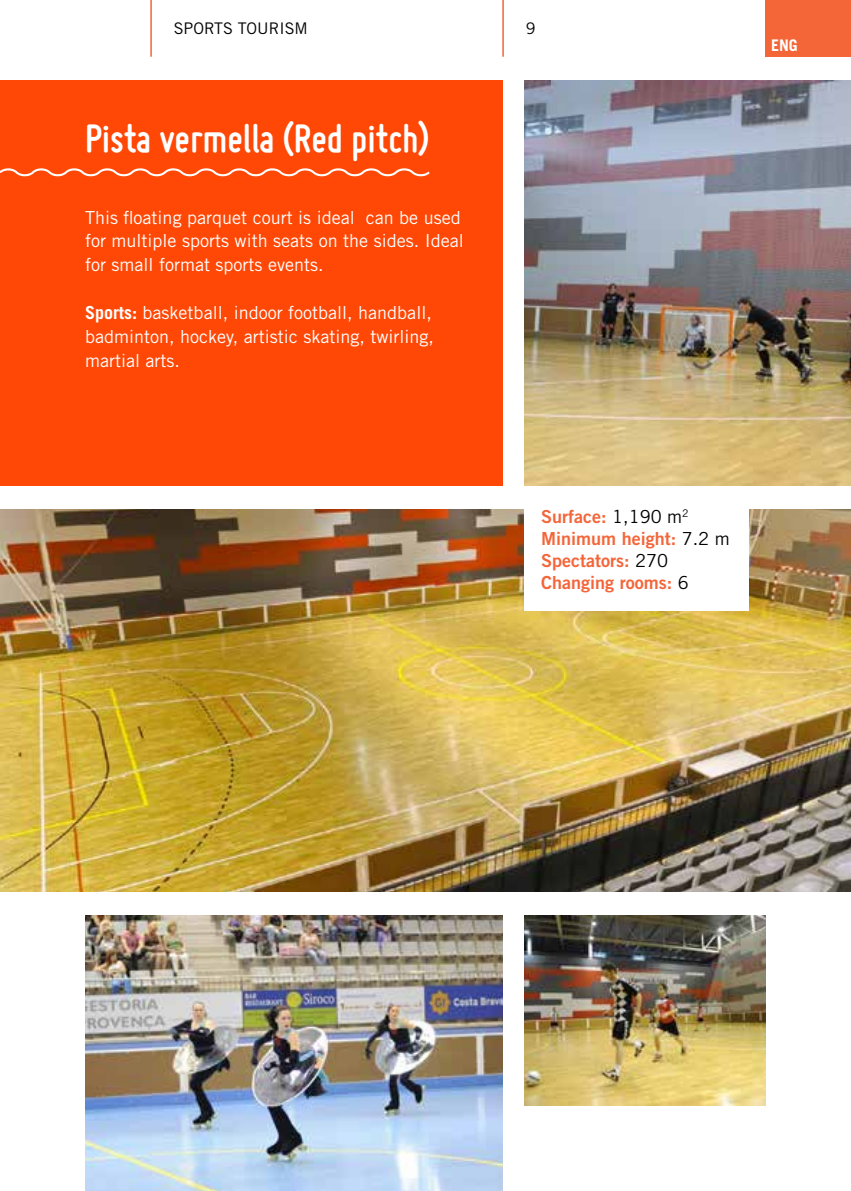
<style>
.page{position:relative;width:851px;height:1191px;background:#fff}
.page>*{position:absolute;margin:0;border:0;box-sizing:border-box;transform-origin:0 0}
.t1{font:700 42px "Miso";color:#fff}
.t2{font:18px/23.8px "Trade Gothic LT Std";color:#fff}
.t3{font:18px/22px "Trade Gothic LT Std Bd 2";color:#f46538}
.t4{font:16px "Trade Gothic LT Std";color:#000}
.t5{font:700 16px "Trade Gothic LT Std";color:#fff}
.s1{font-weight:700}
.s2{font-family:"Trade Gothic LT Std";color:#000}
</style>
<div class="page">
<div style="left:0;top:81px;width:502px;height:405px;background:#ff4806"></div>
<img style="left:0;top:510px;width:850px;height:381px">
<div style="left:524px;top:493px;width:224px;height:118px;background:#fff"></div>
<svg style="left:1px;top:168px;width:429px;height:9px"></svg>
<img style="left:524px;top:81px;width:326px;height:405px">
<img style="left:524px;top:915px;width:241px;height:191px">
<img style="left:85px;top:915px;width:417px;height:276px">
<div style="left:765px;top:0;width:85px;height:57px;background:#f46538"></div>
<hr style="left:150px;top:0;width:2px;height:57px;background:#f46538">
<hr style="left:502px;top:0;width:1px;height:57px;background:#f46538">
<p class="t4" style="left:174px;top:19px;width:136px">SPORTS TOURISM</p>
<p class="t4" style="left:525px;top:19px;width:11px">9</p>
<h1 class="t1" style="left:85px;top:115px;width:346px">Pista vermella (Red pitch)</h1>
<p class="t2" style="left:85px;top:205px;width:380px">This floating parquet court is ideal can be used for multiple sports with seats on the sides. Ideal for small format sports events.</p>
<p class="t2" style="left:85px;top:300px;width:350px;text-align:justify"><span class="s1">Sports:</span> basketball, indoor football, handball, badminton, hockey, artistic skating, twirling, martial arts.</p>
<p class="t5" style="left:771px;top:35px;width:28px">ENG</p>
<p class="t3" style="left:541px;top:505px;width:190px">Surface: <span class="s2">1,190 m</span><sup>2<br></sup>Minimum height: <span class="s2">7.2 m<br></span>Spectators: <span class="s2">270<br></span>Changing rooms: <span class="s2">6</span></p>
</div>
